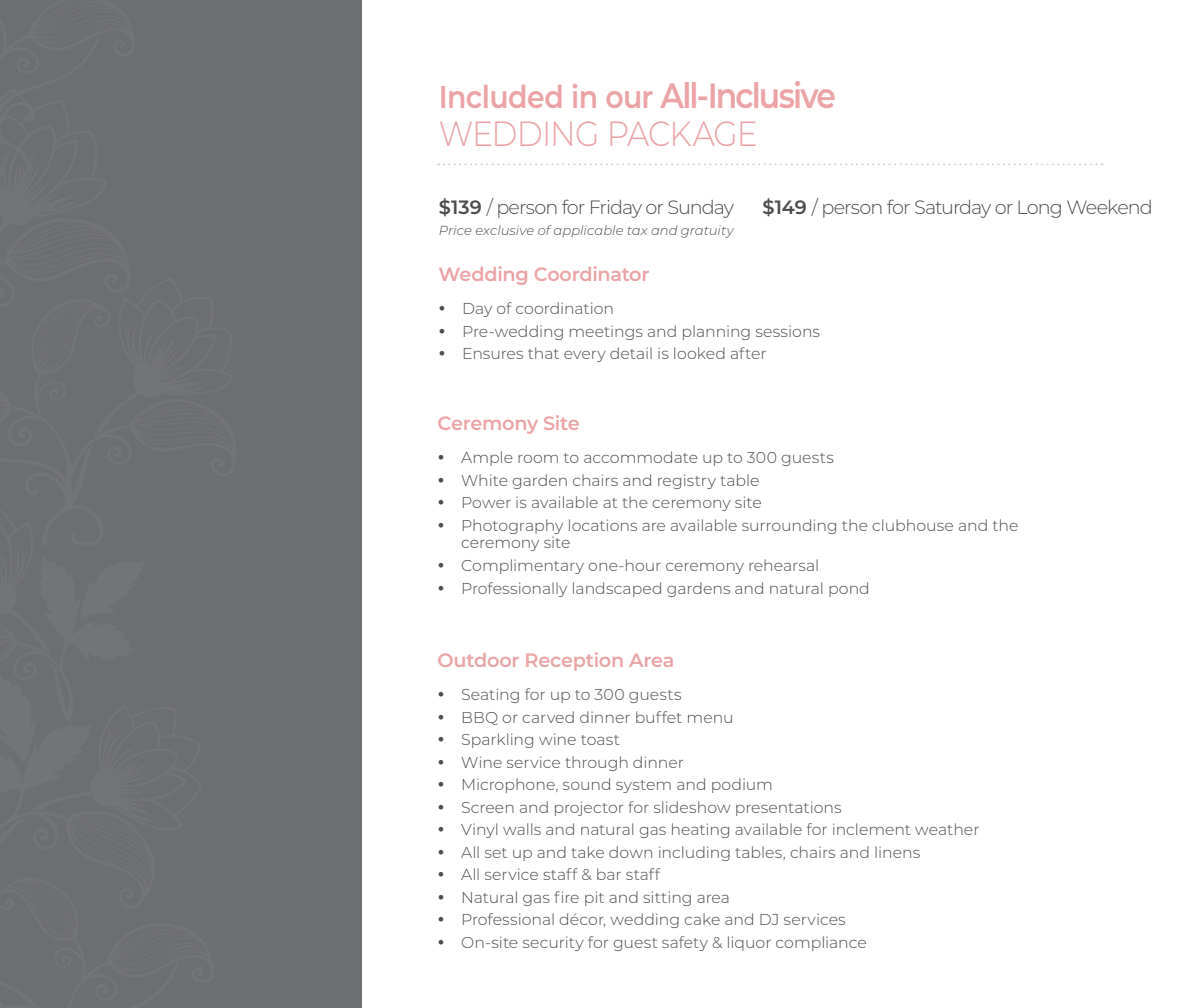
<style>
.page{position:relative;width:1197px;height:1008px;background:#fff}
.page>*{position:absolute;margin:0;border:0;box-sizing:border-box;transform-origin:0 0}
.t1{font:300 35px "Montserrat";letter-spacing:-.035em;color:#eba3a6;scale:.9 1}
.t2{font:600 31.5px "Montserrat";letter-spacing:-.02em;color:#eba3a6;scale:.9 1}
.t3{font:300 19.25px "Montserrat";letter-spacing:-.065em;color:#4d4d4f}
.t4{font:600 19.25px "Montserrat";letter-spacing:-.015em;color:#eba3a6}
.t5{font:300 15.75px/22.6px "Montserrat";letter-spacing:-.01em;color:#4d4d4f}
.t6{font:italic 300 13.12px "Montserrat";letter-spacing:.005em;color:#4d4d4f}
.s1{font-size:35px}
.s2{font-weight:600}
</style>
<div class="page">
<div style="left:0;top:0;width:362px;height:1008px;background:#6d6e71"></div>
<svg style="left:438px;top:164px;width:665px;height:1px"></svg>
<h2 class="t2" style="left:439px;top:74px;width:443px">Included in our <span class="s1">All-Inclusive</span></h2>
<h1 class="t1" style="left:439px;top:110px;width:356px">WEDDING PACKAGE</h1>
<p class="t3" style="left:439px;top:194px;width:297px"><span class="s2">$139</span> / person for Friday or Sunday</p>
<p class="t3" style="left:763px;top:194px;width:392px"><span class="s2">$149</span> / person for Saturday or Long Weekend</p>
<p class="t6" style="left:439px;top:222px;width:296px">Price exclusive of applicable tax and gratuity</p>
<p class="t4" style="left:438px;top:260px;width:213px">Wedding Coordinator</p>
<p class="t5" style="left:462px;top:297px;width:360px">Day of coordination<br>Pre-wedding meetings and planning sessions<br>Ensures that every detail is looked after</p>
<p class="t4" style="left:438px;top:410px;width:144px">Ceremony Site</p>
<p class="t5" style="left:461px;top:446px;width:559px">Ample room to accommodate up to 300 guests<br>White garden chairs and registry table<br>Power is available at the ceremony site<br>Photography locations are available surrounding the clubhouse and the</p>
<p class="t5" style="left:461px;top:531px;width:410px">ceremony site<br>Complimentary one-hour ceremony rehearsal<br>Professionally landscaped gardens and natural pond</p>
<p class="t4" style="left:438px;top:646px;width:239px">Outdoor Reception Area</p>
<p class="t5" style="left:461px;top:683px;width:520px">Seating for up to 300 guests<br>BBQ or carved dinner buffet menu<br>Sparkling wine toast<br>Wine service through dinner<br>Microphone, sound system and podium<br>Screen and projector for slideshow presentations<br>Vinyl walls and natural gas heating available for inclement weather All set up and take down including tables, chairs and linens<br>All service staff &amp; bar staff<br>Natural gas fire pit and sitting area<br>Professional décor, wedding cake and DJ services<br>On-site security for guest safety &amp; liquor compliance</p>
</div>
